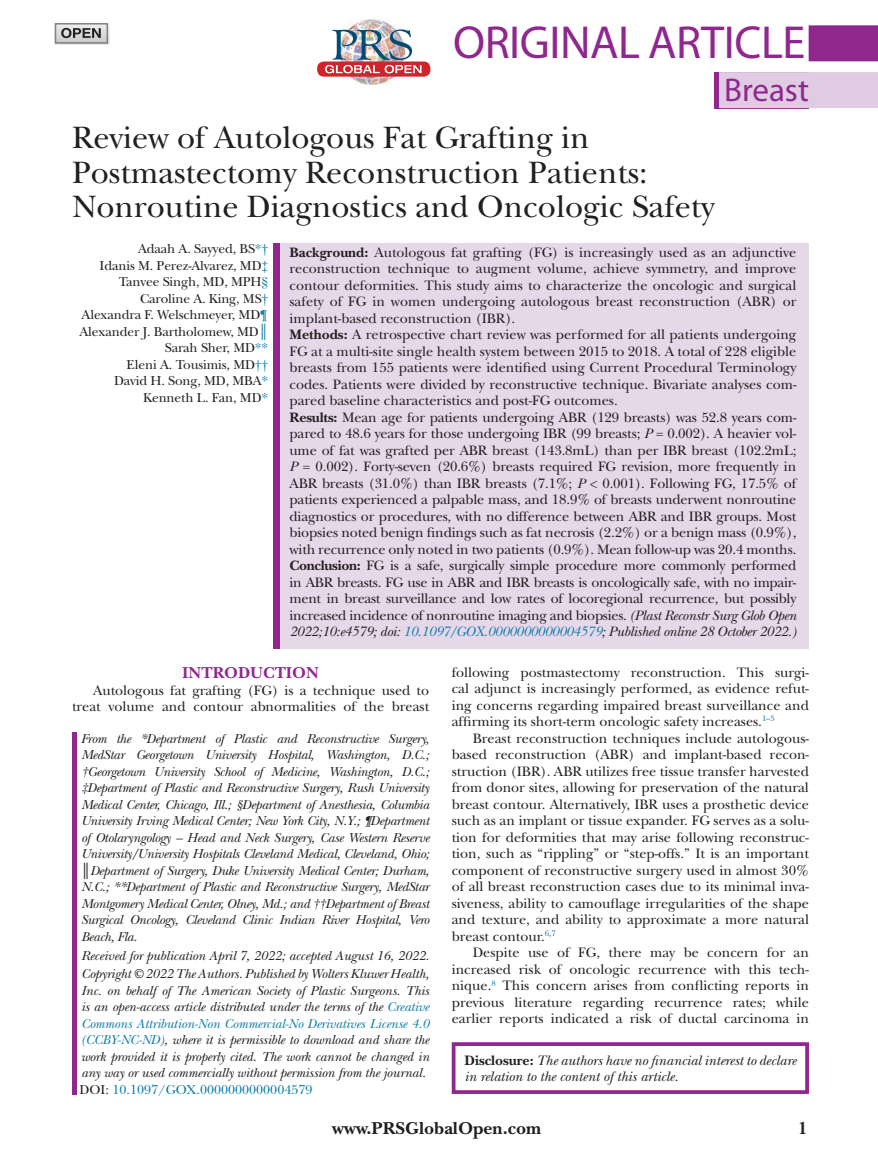
<style>
.page{position:relative;width:878px;height:1175px;background:#fff}
.page>*{position:absolute;margin:0;border:0;box-sizing:border-box;transform-origin:0 0}
.t1{font:46.5px "Myriad Pro";letter-spacing:-.01em;color:#8f278f}
.t2{font:33px "Myriad Pro";color:#8f278f}
.t3{font:32.25px/34.5px "New Baskerville Std";color:#231f20}
.t4{font:700 18px "New Baskerville Std";color:#231f20}
.t5{font:700 16.5px "New Baskerville Std";color:#8f278f}
.t6{font:14.25px/16.5px "New Baskerville Std";color:#231f20;text-align:justify}
.t7{font:italic 14.25px/16.5px "New Baskerville Std";color:#231f20}
.t8{font:italic 13.5px/16.5px "New Baskerville Std";letter-spacing:-.005em;color:#231f20}
.t9{font:13.5px/16.5px "New Baskerville Std";letter-spacing:-.01em;color:#231f20;text-align:right}
.s1{color:#0f7eac}
.s2{font-family:"STIX General";color:#0f7eac}
.s3{font-weight:700}
.s4{font-style:italic}
.s5{font-style:italic;color:#0f7eac}
.s6{font-family:"STIX General"}
.s7{font-style:normal}
.s8{font-style:normal;color:#0f7eac}
.s9{font-weight:700;font-style:normal}
</style>
<div class="page">
<div style="left:714px;top:72px;width:94px;height:36px;background:#8f278f"></div>
<div style="left:719px;top:72px;width:159px;height:36px;background:#dfcce3"></div>
<hr style="left:72px;top:732px;width:4px;height:214px;background:#8f278f">
<hr style="left:72px;top:946px;width:4px;height:19px;background:#8f278f">
<hr style="left:72px;top:965px;width:4px;height:116px;background:#8f278f">
<hr style="left:72px;top:1081px;width:4px;height:13px;background:#8f278f">
<div style="left:452px;top:1042px;width:356px;height:52px;border:4px solid #8f278f"></div>
<div style="left:274px;top:241px;width:534px;height:408px;background:#e6d8e9"></div>
<div style="left:274px;top:234px;width:6px;height:93px;background:#8f278f"></div>
<div style="left:274px;top:316px;width:6px;height:94px;background:#8f278f"></div>
<div style="left:274px;top:399px;width:6px;height:159px;background:#8f278f"></div>
<div style="left:274px;top:548px;width:6px;height:101px;background:#8f278f"></div>
<div style="left:72px;top:126px;width:736px;height:116px;background:#fff"></div>
<img style="left:54px;top:23px;width:55px;height:22px">
<div style="left:55px;top:23px;width:53px;height:21px;border:2px solid #808285"></div>
<svg style="left:61px;top:28px;width:40px;height:10px"></svg>
<div style="left:808px;top:25px;width:70px;height:36px;background:#8f278f"></div>
<img style="left:348px;top:20px;width:48px;height:64px">
<svg style="left:317px;top:61px;width:113px;height:16px"></svg>
<img style="left:325px;top:29px;width:96px;height:44px">
<h1 class="t1" style="left:453px;top:14px;width:354px">ORIGINAL ARTICLE</h1>
<h3 class="t3" style="left:72px;top:121px;width:644px">Review of Autologous Fat Grafting in<br>Postmastectomy Reconstruction Patients:<br>Nonroutine Diagnostics and Oncologic Safety</h3>
<h2 class="t2" style="left:724px;top:69px;width:86px">BREAST</h2>
<p class="t9" style="left:79px;top:240px;width:190px">Adaah A. Sayyed, BS<span class="s1">*†<br></span>Idanis M. Perez-Alvarez, MD<span class="s1">‡<br></span>Tanvee Singh, MD, MPH<span class="s1">§<br></span>Caroline A. King, MS<span class="s1">†<br></span>Alexandra F. Welschmeyer, MD<span class="s1">¶<br></span>Alexander J. Bartholomew, MD<span class="s2">║<br></span>Sarah Sher, MD<span class="s1">**<br></span>Eleni A. Tousimis, MD<span class="s1">††<br></span>David H. Song, MD, MBA<span class="s1">*<br></span>Kenneth L. Fan, MD<span class="s1">*</span></p>
<p class="t6" style="left:289px;top:244px;width:508px;text-align:left"><span class="s3">Background:</span> Autologous fat grafting (FG) is increasingly used as an adjunctive reconstruction technique to augment volume, achieve symmetry, and improve contour deformities. This study aims to characterize the oncologic and surgical safety of FG in women undergoing autologous breast reconstruction (ABR) or implant-based reconstruction (IBR).<br><span class="s3">Methods:</span> A retrospective chart review was performed for all patients undergoing FG at a multi-site single health system between 2015 to 2018. A total of 228 eligible breasts from 155 patients were identified using Current Procedural Terminology codes. Patients were divided by reconstructive technique. Bivariate analyses com&shy;pared baseline characteristics and post-FG outcomes.<br><span class="s3">Results:</span> Mean age for patients undergoing ABR (129 breasts) was 52.8 years com&shy;pared to 48.6 years for those undergoing IBR (99 breasts; <span class="s4">P</span> = 0.002). A heavier vol&shy;ume of fat was grafted per ABR breast (143.8mL) than per IBR breast (102.2mL; <span class="s4">P</span> = 0.002). Forty-seven (20.6%) breasts required FG revision, more frequently in ABR breasts (31.0%) than IBR breasts (7.1%; <span class="s4">P</span> &lt; 0.001). Following FG, 17.5% of patients experienced a palpable mass, and 18.9% of breasts underwent nonroutine diagnostics or procedures, with no difference between ABR and IBR groups. Most biopsies noted benign findings such as fat necrosis (2.2%) or a benign mass (0.9%), with recurrence only noted in two patients (0.9%). Mean follow-up was 20.4 months.<br><span class="s3">Conclusion:</span> FG is a safe, surgically simple procedure more commonly performed in ABR breasts. FG use in ABR and IBR breasts is oncologically safe, with no impair&shy;ment in breast surveillance and low rates of locoregional recurrence, but possibly increased incidence of nonroutine imaging and biopsies. <span class="s4">(Plast Reconstr Surg Glob Open 2022;10:e4579; doi:</span> <span class="s5">10.1097/GOX.0000000000004579</span><span class="s4">; Published online 28 October 2022.)</span></p>
<p class="t5" style="left:182px;top:663px;width:138px">INTRODUCTION</p>
<p class="t6" style="left:72px;top:682px;width:359px;text-align:right">Autologous fat grafting (FG) is a technique used to treat volume and contour abnormalities of the breast</p>
<p class="t8" style="left:81px;top:730px;width:350px;text-align:justify">From the *Department of Plastic and Reconstructive Surgery, MedStar Georgetown University Hospital, Washington, D.C.; †Georgetown University School of Medicine, Washington, D.C.; ‡Department of Plastic and Reconstructive Surgery, Rush University Medical Center, Chicago, Ill.; §Department of Anesthesia, Columbia University Irving Medical Center; New York City, N.Y.; ¶Department of Otolaryngology – Head and Neck Surgery, Case Western Reserve University/University Hospitals Cleveland Medical, Cleveland, Ohio; <span class="s6">║</span>Department of Surgery, Duke University Medical Center; Durham, N.C.; **Department of Plastic and Reconstructive Surgery, MedStar Montgomery Medical Center, Olney, Md.; and ††Department of Breast Surgical Oncology, Cleveland Clinic Indian River Hospital, Vero Beach, Fla.</p>
<p class="t8" style="left:81px;top:946px;width:350px;line-height:18.8px">Received for publication April 7, 2022; accepted August 16, 2022.<br>Copyright © 2022 The Authors. Published by Wolters Kluwer Health,</p>
<p class="t8" style="left:80px;top:982px;width:351px">Inc. on behalf of The American Society of Plastic Surgeons. This is an open-access article distributed under the terms of the <span class="s1">Creative Commons Attribution-Non Commercial-No Derivatives License 4.0 (CCBY-NC-ND)</span>, where it is permissible to download and share the work provided it is properly cited. The work cannot be changed in any way or used commercially without permission from the journal.<br><span class="s7">DOI:</span> <span class="s8">10.1097/GOX.0000000000004579</span></p>
<p class="t6" style="left:452px;top:664px;width:359px">following postmastectomy reconstruction. This surgi&shy;cal adjunct is increasingly performed, as evidence refut&shy;ing concerns regarding impaired breast surveillance and affirming its short-term oncologic safety increases.<sup>1–5</sup></p>
<p class="t6" style="left:451px;top:730px;width:359px;text-indent:21px">Breast reconstruction techniques include autologous&shy;based reconstruction (ABR) and implant-based recon&shy;struction (IBR). ABR utilizes free tissue transfer harvested from donor sites, allowing for preservation of the natural breast contour. Alternatively, IBR uses a prosthetic device such as an implant or tissue expander. FG serves as a solu&shy;tion for deformities that may arise following reconstruc&shy;tion, such as “rippling” or “step-offs.” It is an important component of reconstructive surgery used in almost 30% of all breast reconstruction cases due to its minimal inva&shy;siveness, ability to camouflage irregularities of the shape and texture, and ability to approximate a more natural breast contour.<sup>6</sup><sup>,</sup><sup>7</sup></p>
<p class="t6" style="left:451px;top:944px;width:359px;text-indent:21px">Despite use of FG, there may be concern for an increased risk of oncologic recurrence with this tech&shy;nique.<sup>8</sup> This concern arises from conflicting reports in previous literature regarding recurrence rates; while earlier reports indicated a risk of ductal carcinoma in</p>
<p class="t7" style="left:464px;top:1051px;width:333px"><span class="s9">Disclosure:</span> The authors have no financial interest to declare in relation to the content of this article.</p>
<p class="t4" style="left:332px;top:1118px;width:210px">www.PRSGlobalOpen.com</p>
<p class="t4" style="left:798px;top:1118px;width:11px">1</p>
</div>
